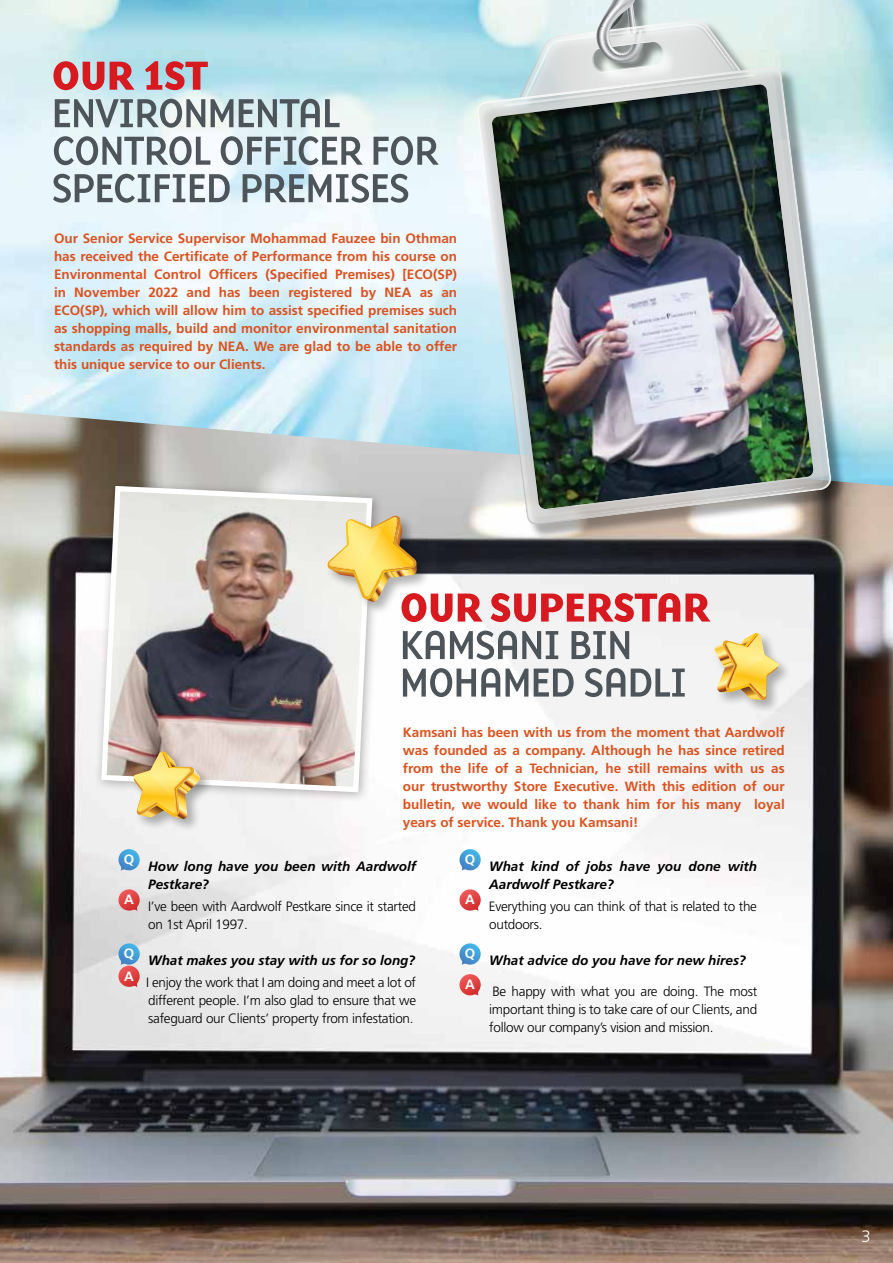
<style>
.page{position:relative;width:893px;height:1263px;background:#fff}
.page>*{position:absolute;margin:0;border:0;box-sizing:border-box;transform-origin:0 0}
.t1{font:300 16.5px "Frutiger LT Std";color:#fff}
.t2{font:700 13.5px/18px "Frutiger LT Std";color:#db521f;text-align:justify}
.t3{font:300 13.5px/18px "Frutiger LT Std";letter-spacing:-.02em;color:#000}
.t4{font:italic 700 13.5px/18px "Frutiger LT Std";color:#000}
.t5{font:700 13.5px "Frutiger LT Std";color:#fff}
</style>
<div class="page">
<img style="left:0;top:486px;width:893px;height:777px">
<img style="left:0;top:0;width:893px;height:486px">
<svg style="left:118px;top:849px;width:22px;height:22px"></svg>
<svg style="left:118px;top:889px;width:22px;height:22px"></svg>
<svg style="left:118px;top:943px;width:22px;height:44px"></svg>
<svg style="left:459px;top:849px;width:22px;height:22px"></svg>
<svg style="left:459px;top:889px;width:22px;height:22px"></svg>
<svg style="left:459px;top:943px;width:22px;height:22px"></svg>
<svg style="left:459px;top:974px;width:22px;height:22px"></svg>
<div style="left:479px;top:0;width:367px;height:540px;background:#000;opacity:.5"></div>
<div style="left:94px;top:478px;width:290px;height:325px;background:#f3f3f3"></div>
<svg style="left:99px;top:700px;width:276px;height:95px"></svg>
<div style="left:132px;top:750px;width:82px;height:83px;background:#000;opacity:.3"></div>
<img style="left:134px;top:751px;width:66px;height:68px">
<div style="left:713px;top:631px;width:79px;height:83px;background:#000;opacity:.3"></div>
<img style="left:53px;top:0;width:777px;height:700px">
<p class="t2" style="left:54px;top:229px;width:405px">Our Senior Service Supervisor Mohammad Fauzee bin Othman has received the Certificate of Performance from his course on Environmental Control Officers (Specified Premises) [ECO(SP) in November 2022 and has been registered by NEA as an ECO(SP), which will allow him to assist specified premises such as shopping malls, build and monitor environmental sanitation standards as required by NEA. We are glad to be able to offer this unique service to our Clients.</p>
<p class="t2" style="left:403px;top:723px;width:383px">Kamsani has been with us from the moment that Aardwolf was founded as a company. Although he has since retired from the life of a Technician, he still remains with us as our trustworthy Store Executive. With this edition of our bulletin, we would like to thank him for his many loyal years of service. Thank you Kamsani!</p>
<p class="t5" style="left:124px;top:851px;width:12px">Q</p>
<p class="t4" style="left:148px;top:857px;width:269px">How long have you been with Aardwolf<br>Pestkare?</p>
<p class="t5" style="left:465px;top:851px;width:12px">Q</p>
<p class="t4" style="left:489px;top:857px;width:269px">What kind of jobs have you done with<br>Aardwolf Pestkare?</p>
<p class="t5" style="left:124px;top:892px;width:11px">A</p>
<p class="t3" style="left:148px;top:897px;width:269px">I’ve been with Aardwolf Pestkare since it started on 1st April 1997.</p>
<p class="t5" style="left:465px;top:892px;width:11px">A</p>
<p class="t3" style="left:489px;top:897px;width:270px">Everything you can think of that is related to the outdoors.</p>
<p class="t5" style="left:124px;top:946px;width:12px">Q</p>
<p class="t4" style="left:148px;top:951px;width:269px">What makes you stay with us for so long?</p>
<p class="t5" style="left:465px;top:946px;width:12px">Q</p>
<p class="t4" style="left:489px;top:951px;width:258px">What advice do you have for new hires?</p>
<p class="t5" style="left:124px;top:968px;width:11px">A</p>
<p class="t3" style="left:146px;top:974px;width:271px;text-align:justify">I enjoy the work that I am doing and meet a lot of different people. I’m also glad to ensure that we safeguard our Clients’ property from infestation.</p>
<p class="t5" style="left:465px;top:976px;width:11px">A</p>
<p class="t3" style="left:489px;top:982px;width:269px;text-align:justify">Be happy with what you are doing. The most important thing is to take care of our Clients, and follow our company’s vision and mission.</p>
<p class="t1" style="left:861px;top:1227px;width:11px">3</p>
</div>
